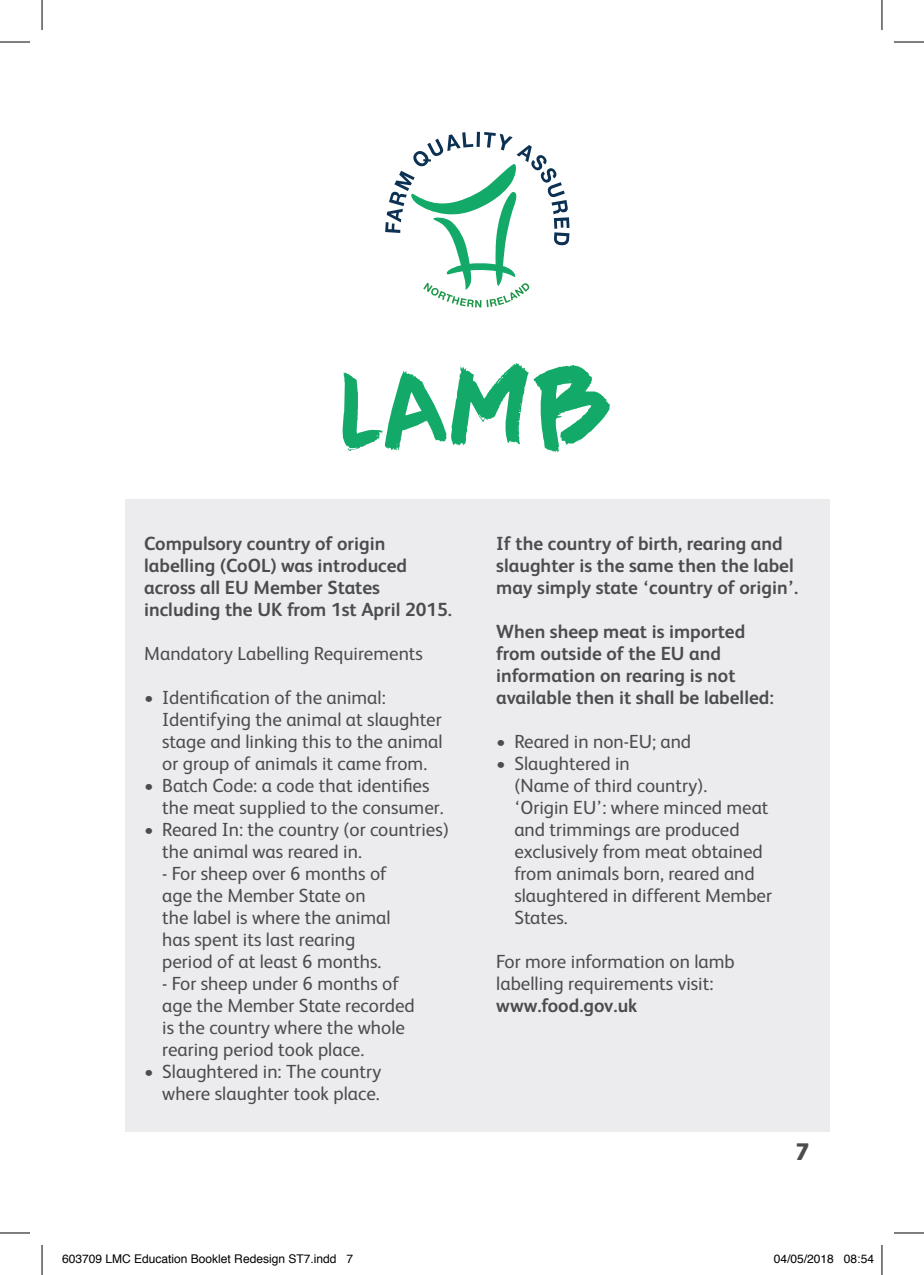
<style>
.page{position:relative;width:924px;height:1275px;background:#fff}
.page>*{position:absolute;margin:0;border:0;box-sizing:border-box;transform-origin:0 0}
.t1{font:119.4px "DK Full Blast";color:#13aa69}
.t2{font:800 24px "FS Albert";color:#4b4c4d}
.t3{font:19px/22px "FS Albert";color:#4b4c4d}
.t4{font:700 19px/22px "FS Albert";color:#4b4c4d}
.t5{font:12px "Helvetica";color:#000}
</style>
<div class="page">
<div style="left:125px;top:498px;width:704px;height:633px;background:#ececee"></div>
<svg style="left:385px;top:132px;width:184px;height:175px"></svg>
<hr style="left:0;top:42px;width:30px;height:1px;background:#000">
<hr style="left:893px;top:42px;width:30px;height:1px;background:#000">
<hr style="left:0;top:1232px;width:30px;height:1px;background:#000">
<hr style="left:893px;top:1232px;width:30px;height:1px;background:#000">
<hr style="left:42px;top:0;width:1px;height:30px;background:#000">
<hr style="left:42px;top:1245px;width:1px;height:30px;background:#000">
<hr style="left:881px;top:0;width:1px;height:30px;background:#000">
<hr style="left:881px;top:1245px;width:1px;height:30px;background:#000">
<h1 class="t1" style="left:340px;top:339px;width:273px">LAMB</h1>
<p class="t4" style="left:144px;top:532px;width:309px">Compulsory country of origin labelling (CoOL) was introduced across all EU Member States including the UK from 1st April 2015.</p>
<p class="t3" style="left:144px;top:641px;width:280px">Mandatory Labelling Requirements</p>
<p class="t3" style="left:162px;top:685px;width:282px;text-indent:-18px">• Identification of the animal:<br>Identifying the animal at slaughter stage and linking this to the animal or group of animals it came from.</p>
<p class="t3" style="left:162px;top:773px;width:283px;text-indent:-18px">• Batch Code: a code that identifies the meat supplied to the consumer.</p>
<p class="t3" style="left:162px;top:817px;width:288px;text-indent:-18px">• Reared In: the country (or countries) the animal was reared in.</p>
<p class="t3" style="left:162px;top:861px;width:230px">- For sheep over 6 months of age the Member State on the label is where the animal has spent its last rearing period of at least 6 months.</p>
<p class="t3" style="left:162px;top:971px;width:254px">- For sheep under 6 months of age the Member State recorded is the country where the whole rearing period took place.</p>
<p class="t3" style="left:144px;top:1059px;width:238px;text-align:right">• Slaughtered in: The country where slaughter took place.</p>
<p class="t4" style="left:496px;top:532px;width:303px">If the country of birth, rearing and slaughter is the same then the label may simply state ‘country of origin’.</p>
<p class="t4" style="left:496px;top:620px;width:279px">When sheep meat is imported from outside of the EU and information on rearing is not available then it shall be labelled:</p>
<p class="t3" style="left:496px;top:729px;width:196px">• Reared in non-EU; and</p>
<p class="t3" style="left:514px;top:751px;width:259px;text-indent:-18px">• Slaughtered in<br>(Name of third country).<br>‘Origin EU’: where minced meat and trimmings are produced exclusively from meat obtained from animals born, reared and slaughtered in different Member<br>States.</p>
<p class="t3" style="left:496px;top:949px;width:240px">For more information on lamb labelling requirements visit:</p>
<p class="t4" style="left:496px;top:994px;width:142px">www.food.gov.uk</p>
<p class="t2" style="left:795px;top:1134px;width:15px">7</p>
<p class="t5" style="left:62px;top:1249px;width:292px">603709 LMC Education Booklet Redesign ST7.indd 7</p>
<p class="t5" style="left:773px;top:1249px;width:102px">04/05/2018 08:54</p>
</div>
